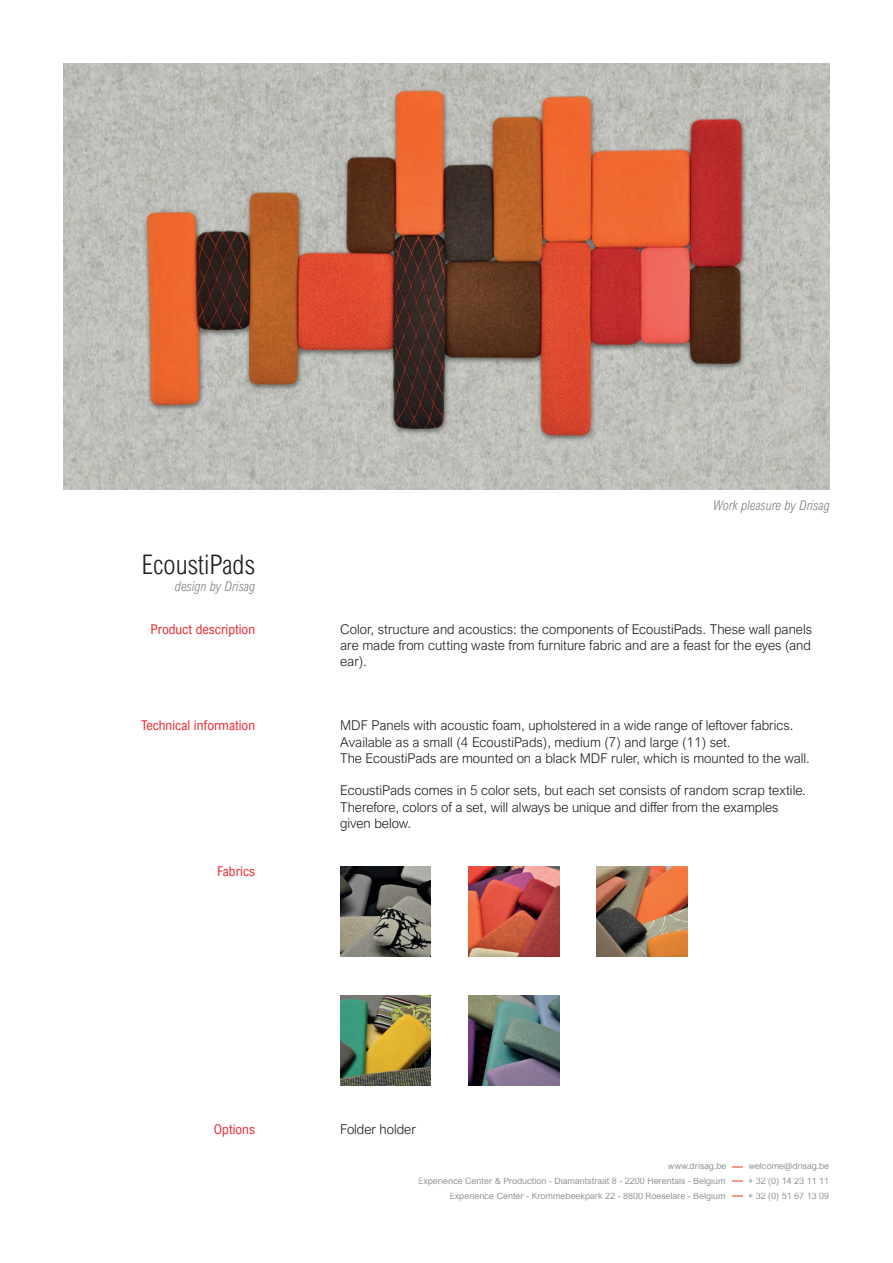
<style>
.page{position:relative;width:893px;height:1263px;background:#fff}
.page>*{position:absolute;margin:0;border:0;box-sizing:border-box;transform-origin:0 0}
.t1{font:300 27px "Arial Nova Cond";color:#231f20}
.t2{font:300 13.5px/16.2px "Arial Nova";color:#231f20}
.t3{font:13.5px "Arial Nova Cond";color:#ea3037}
.t4{font:italic 300 13.5px "Arial Nova Cond";color:#808285}
.t5{font:9px "Arial Nova";color:#939598}
</style>
<div class="page">
<svg style="left:732px;top:1195px;width:11px;height:2px"></svg>
<svg style="left:732px;top:1180px;width:11px;height:2px"></svg>
<svg style="left:732px;top:1166px;width:11px;height:2px"></svg>
<img style="left:64px;top:64px;width:765px;height:425px">
<img style="left:340px;top:866px;width:91px;height:91px">
<img style="left:468px;top:866px;width:91px;height:91px">
<img style="left:596px;top:866px;width:91px;height:91px">
<img style="left:468px;top:995px;width:91px;height:91px">
<img style="left:340px;top:995px;width:91px;height:91px">
<h1 class="t1" style="left:142px;top:548px;width:115px">EcoustiPads</h1>
<p class="t4" style="left:175px;top:578px;width:82px">design by Drisag</p>
<p class="t3" style="left:150px;top:620px;width:106px">Product description</p>
<p class="t3" style="left:141px;top:717px;width:116px">Technical information</p>
<p class="t3" style="left:217px;top:863px;width:39px">Fabrics</p>
<p class="t4" style="left:713px;top:497px;width:118px">Work pleasure by Drisag</p>
<p class="t2" style="left:340px;top:621px;width:473px;text-align:justify">Color, structure and acoustics: the components of EcoustiPads. These wall panels are made from cutting waste from furniture fabric and are a feast for the eyes (and ear).</p>
<p class="t2" style="left:340px;top:718px;width:471px">MDF Panels with acoustic foam, upholstered in a wide range of leftover fabrics.<br>Available as a small (4 EcoustiPads), medium (7) and large (11) set.<br>The EcoustiPads are mounted on a black MDF ruler, which is mounted to the wall.</p>
<p class="t2" style="left:340px;top:782px;width:467px">EcoustiPads comes in 5 color sets, but each set consists of random scrap textile.<br>Therefore, colors of a set, will always be unique and differ from the examples given below.</p>
<p class="t3" style="left:214px;top:1121px;width:43px">Options</p>
<p class="t2" style="left:340px;top:1121px;width:77px">Folder holder</p>
<p class="t5" style="left:668px;top:1161px;width:60px">www.drisag.be</p>
<p class="t5" style="left:749px;top:1161px;width:82px">welcome@drisag.be</p>
<p class="t5" style="left:418px;top:1176px;width:309px">Experience Center &amp; Production - Diamantstraat 8 - 2200 Herentals - Belgium</p>
<p class="t5" style="left:748px;top:1176px;width:83px">+ 32 (0) 14 23 11 11</p>
<p class="t5" style="left:449px;top:1191px;width:278px">Experience Center - Krommebeekpark 22 - 8800 Roeselare - Belgium</p>
<p class="t5" style="left:748px;top:1191px;width:83px">+ 32 (0) 51 67 13 09</p>
</div>
